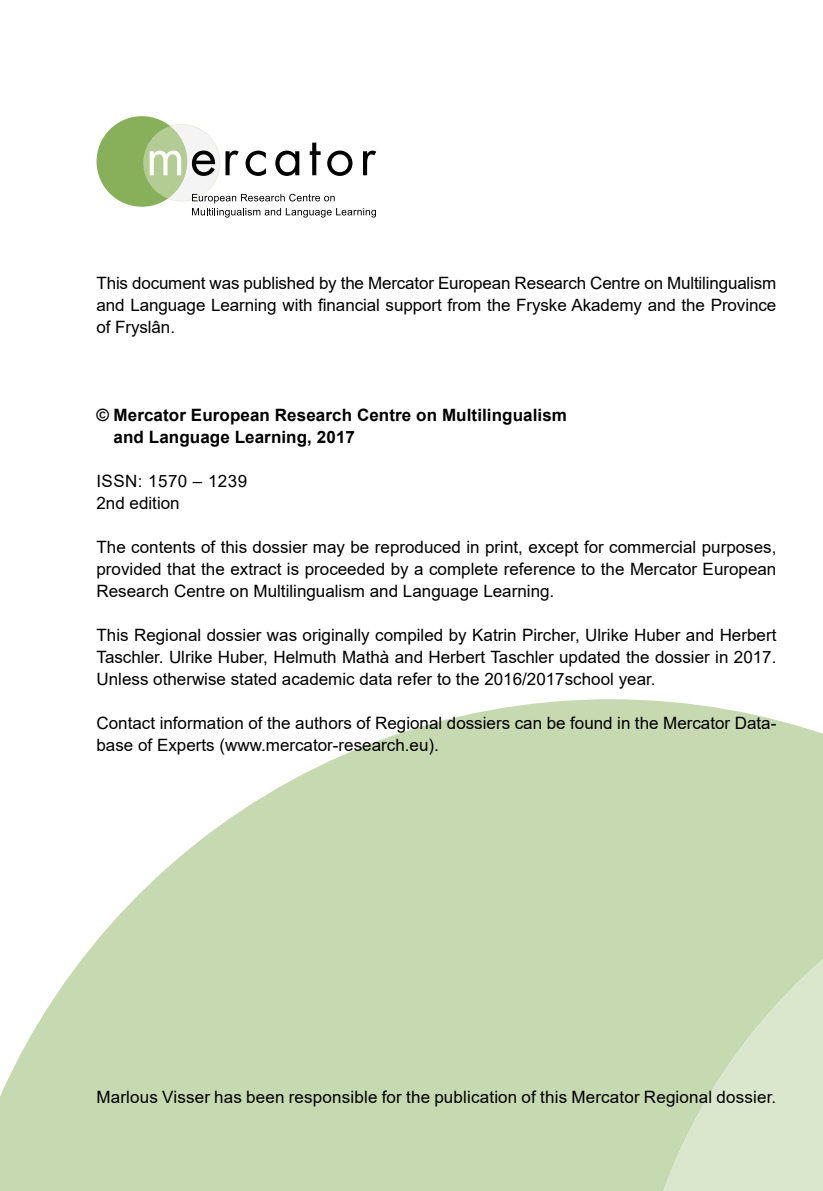
<style>
.page{position:relative;width:823px;height:1191px;background:#fff}
.page>*{position:absolute;margin:0;border:0;box-sizing:border-box;transform-origin:0 0}
.t1{font:17px/22px "Arial";color:#000;text-align:justify}
.t2{font:700 17px/22px "Arial";letter-spacing:.005em;color:#000}
.t3{font:17px/22px "Arial";letter-spacing:.025em;color:#000}
</style>
<div class="page">
<div style="left:96px;top:116px;width:91px;height:91px;background:#88b05a;border-radius:50%"></div>
<svg style="left:143px;top:124px;width:233px;height:93px"></svg>
<svg style="left:0;top:699px;width:822px;height:492px;fill:#c6d9b0"></svg>
<svg style="left:640px;top:845px;width:182px;height:346px;background:#ccddb9"></svg>
<p class="t1" style="left:96px;top:271px;width:681px">This document was published by the Mercator European Research Centre on Multilingualism and Language Learning with financial support from the Fryske Akademy and the Province of Fryslân.</p>
<p class="t2" style="left:113px;top:404px;width:455px;text-indent:-17px">© Mercator European Research Centre on Multilingualism and Language Learning, 2017</p>
<p class="t3" style="left:96px;top:469px;width:152px">ISSN: 1570 – 1239<br>2nd edition</p>
<p class="t1" style="left:96px;top:535px;width:681px">The contents of this dossier may be reproduced in print, except for commercial purposes, provided that the extract is proceeded by a complete reference to the Mercator European Research Centre on Multilingualism and Language Learning.</p>
<p class="t1" style="left:96px;top:623px;width:681px">This Regional dossier was originally compiled by Katrin Pircher, Ulrike Huber and Herbert Taschler. Ulrike Huber, Helmuth Mathà and Herbert Taschler updated the dossier in 2017.<br>Unless otherwise stated academic data refer to the 2016/2017school year.</p>
<p class="t1" style="left:96px;top:711px;width:681px">Contact information of the authors of Regional dossiers can be found in the Mercator Data&shy;base of Experts (www.mercator-research.eu).</p>
<p class="t1" style="left:96px;top:1085px;width:681px">Marlous Visser has been responsible for the publication of this Mercator Regional dossier.</p>
</div>
